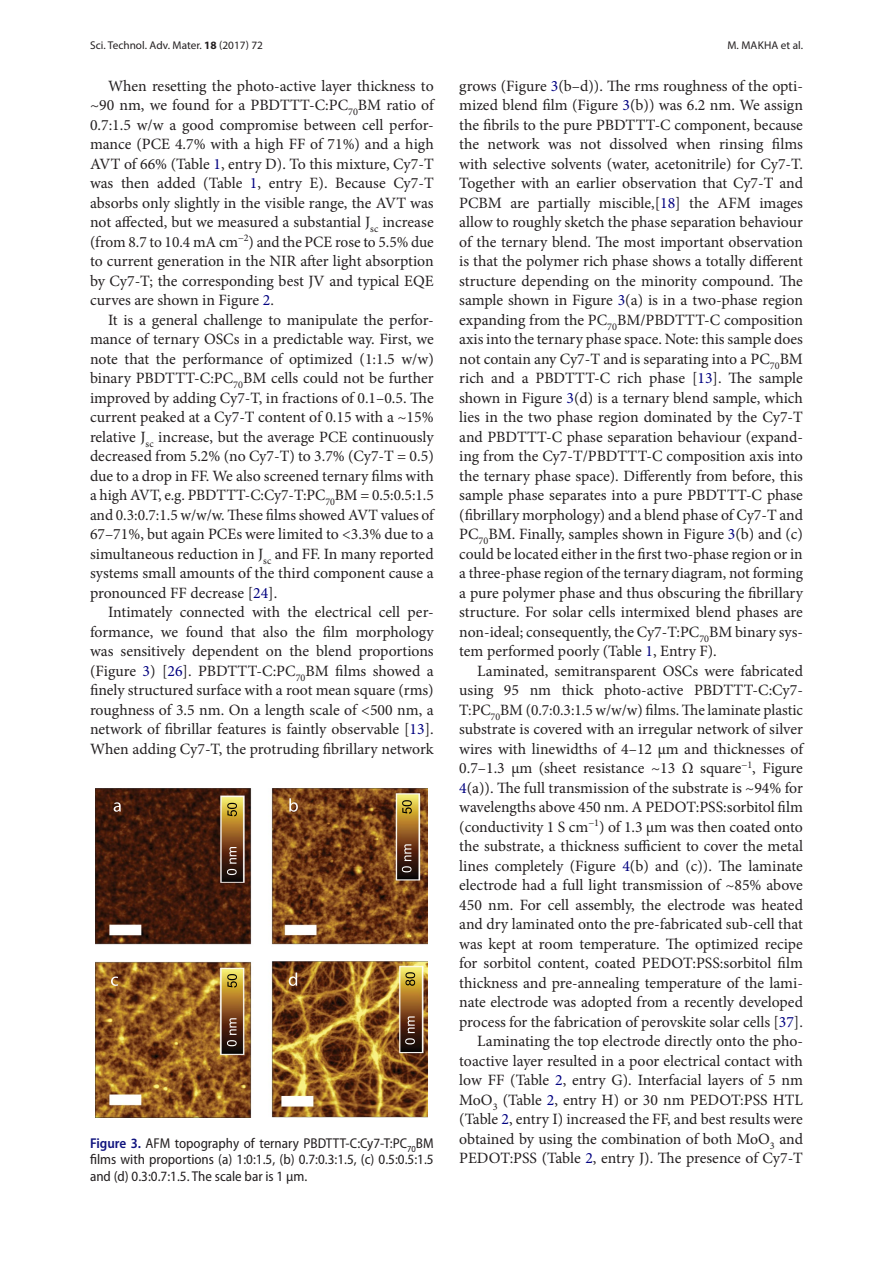
<style>
.page{position:relative;width:893px;height:1263px;background:#fff}
.page>*{position:absolute;margin:0;border:0;box-sizing:border-box;transform-origin:0 0}
.t1{font:15.75px/19.5px "Minion Pro";color:#231f20;text-align:justify}
.t2{font:semi-condensed 14.25px/16.5px "Myriad Pro";color:#231f20;text-align:justify}
.t3{font:11.25px "Myriad Pro";color:#231f20}
.s1{font-weight:700}
.s2{color:#000080}
.s3{font-weight:600;color:#10147e}
</style>
<div class="page">
<img style="left:96px;top:788px;width:332px;height:329px">
<svg style="left:402px;top:844px;width:9px;height:28px"></svg>
<svg style="left:402px;top:800px;width:10px;height:14px"></svg>
<svg style="left:227px;top:1018px;width:10px;height:28px"></svg>
<svg style="left:227px;top:974px;width:10px;height:13px"></svg>
<svg style="left:405px;top:1016px;width:10px;height:28px"></svg>
<svg style="left:405px;top:972px;width:10px;height:14px"></svg>
<svg style="left:114px;top:802px;width:7px;height:10px"></svg>
<svg style="left:289px;top:798px;width:9px;height:14px"></svg>
<svg style="left:111px;top:976px;width:7px;height:10px"></svg>
<svg style="left:289px;top:972px;width:8px;height:14px"></svg>
<svg style="left:227px;top:847px;width:10px;height:28px"></svg>
<svg style="left:227px;top:803px;width:10px;height:13px"></svg>
<p class="t3" style="left:90px;top:39px;width:174px">Sci. Technol. Adv. Mater. <span class="s1">18</span> (2017) 72</p>
<p class="t3" style="left:727px;top:39px;width:77px">M. MAKHA et al.</p>
<p class="t1" style="left:459px;top:76px;width:345px">grows (Figure <span class="s2">3</span>(b–d)). The rms roughness of the opti&shy;mized blend film (Figure <span class="s2">3</span>(b)) was 6.2 nm. We assign the fibrils to the pure PBDTTT-C component, because the network was not dissolved when rinsing films with selective solvents (water, acetonitrile) for Cy7-T.<br>Together with an earlier observation that Cy7-T and PCBM are partially miscible,[<span class="s2">18</span>] the AFM images allow to roughly sketch the phase separation behaviour of the ternary blend. The most important observation is that the polymer rich phase shows a totally different structure depending on the minority compound. The sample shown in Figure <span class="s2">3</span>(a) is in a two-phase region expanding from the PC<sub>70</sub>BM/PBDTTT-C composition axis into the ternary phase space. Note: this sample does not contain any Cy7-T and is separating into a PC<sub>70</sub>BM rich and a PBDTTT-C rich phase [<span class="s2">13</span>]. The sample shown in Figure <span class="s2">3</span>(d) is a ternary blend sample, which lies in the two phase region dominated by the Cy7-T and PBDTTT-C phase separation behaviour (expand&shy;ing from the Cy7-T/PBDTTT-C composition axis into the ternary phase space). Differently from before, this sample phase separates into a pure PBDTTT-C phase (fibrillary morphology) and a blend phase of Cy7-T and PC<sub>70</sub>BM. Finally, samples shown in Figure <span class="s2">3</span>(b) and (c) could be located either in the first two-phase region or in a three-phase region of the ternary diagram, not forming a pure polymer phase and thus obscuring the fibrillary structure. For solar cells intermixed blend phases are non-ideal; consequently, the Cy7-T:PC<sub>70</sub>BM binary sys&shy;tem performed poorly (Table <span class="s2">1</span>, Entry F).</p>
<p class="t1" style="left:459px;top:661px;width:345px;text-align:right">Laminated, semitransparent OSCs were fabricated using 95 nm thick photo-active PBDTTT-C:Cy7- T:PC<sub>70</sub>BM (0.7:0.3:1.5 w/w/w) films. The laminate plastic substrate is covered with an irregular network of silver wires with linewidths of 4–12 μm and thicknesses of 0.7–1.3 μm (sheet resistance ~13 Ω square<sup>−1</sup>, Figure <span class="s2">4</span>(a)). The full transmission of the substrate is ~94% for wavelengths above 450 nm. A PEDOT:PSS:sorbitol film (conductivity 1 S cm<sup>−1</sup>) of 1.3 μm was then coated onto the substrate, a thickness sufficient to cover the metal lines completely (Figure <span class="s2">4</span>(b) and (c)). The laminate electrode had a full light transmission of ~85% above 450 nm. For cell assembly, the electrode was heated and dry laminated onto the pre-fabricated sub-cell that was kept at room temperature. The optimized recipe for sorbitol content, coated PEDOT:PSS:sorbitol film thickness and pre-annealing temperature of the lami&shy;nate electrode was adopted from a recently developed process for the fabrication of perovskite solar cells [<span class="s2">37</span>].<br>Laminating the top electrode directly onto the pho&shy;toactive layer resulted in a poor electrical contact with low FF (Table <span class="s2">2</span>, entry G). Interfacial layers of 5 nm MoO<sub>3</sub> (Table <span class="s2">2</span>, entry H) or 30 nm PEDOT:PSS HTL (Table <span class="s2">2</span>, entry I) increased the FF, and best results were obtained by using the combination of both MoO<sub>3</sub> and PEDOT:PSS (Table <span class="s2">2</span>, entry J). The presence of Cy7-T</p>
<p class="t1" style="left:90px;top:76px;width:345px;text-indent:18px">When resetting the photo-active layer thickness to ~90 nm, we found for a PBDTTT-C:PC<sub>70</sub>BM ratio of 0.7:1.5 w/w a good compromise between cell perfor&shy;mance (PCE 4.7% with a high FF of 71%) and a high AVT of 66% (Table <span class="s2">1</span>, entry D). To this mixture, Cy7-T was then added (Table <span class="s2">1</span>, entry E). Because Cy7-T absorbs only slightly in the visible range, the AVT was not affected, but we measured a substantial J<sub>sc</sub> increase (from 8.7 to 10.4 mA cm<sup>−2</sup>) and the PCE rose to 5.5% due to current generation in the NIR after light absorption by Cy7-T; the corresponding best JV and typical EQE curves are shown in Figure <span class="s2">2</span>.</p>
<p class="t1" style="left:90px;top:310px;width:345px;text-indent:18px">It is a general challenge to manipulate the perfor&shy;mance of ternary OSCs in a predictable way. First, we note that the performance of optimized (1:1.5 w/w) binary PBDTTT-C:PC<sub>70</sub>BM cells could not be further improved by adding Cy7-T, in fractions of 0.1–0.5. The current peaked at a Cy7-T content of 0.15 with a ~15% relative J<sub>sc</sub> increase, but the average PCE continuously decreased from 5.2% (no Cy7-T) to 3.7% (Cy7-T = 0.5) due to a drop in FF. We also screened ternary films with a high AVT, e.g. PBDTTT-C:Cy7-T:PC<sub>70</sub>BM = 0.5:0.5:1.5 and 0.3:0.7:1.5 w/w/w. These films showed AVT values of 67–71%, but again PCEs were limited to &lt;3.3% due to a simultaneous reduction in J<sub>sc</sub> and FF. In many reported systems small amounts of the third component cause a pronounced FF decrease [<span class="s2">24</span>].</p>
<p class="t1" style="left:90px;top:602px;width:345px;text-indent:18px">Intimately connected with the electrical cell per&shy;formance, we found that also the film morphology was sensitively dependent on the blend proportions (Figure <span class="s2">3</span>) [<span class="s2">26</span>]. PBDTTT-C:PC<sub>70</sub>BM films showed a finely structured surface with a root mean square (rms) roughness of 3.5 nm. On a length scale of &lt;500 nm, a network of fibrillar features is faintly observable [<span class="s2">13</span>].<br>When adding Cy7-T, the protruding fibrillary network</p>
<p class="t2" style="left:90px;top:1135px;width:345px"><span class="s3">Figure 3.</span> AFM topography of ternary PBDTTT-C:Cy7-T:PC<sub>70</sub>BM films with proportions (a) 1:0:1.5, (b) 0.7:0.3:1.5, (c) 0.5:0.5:1.5 and (d) 0.3:0.7:1.5. The scale bar is 1 μm.</p>
</div>
